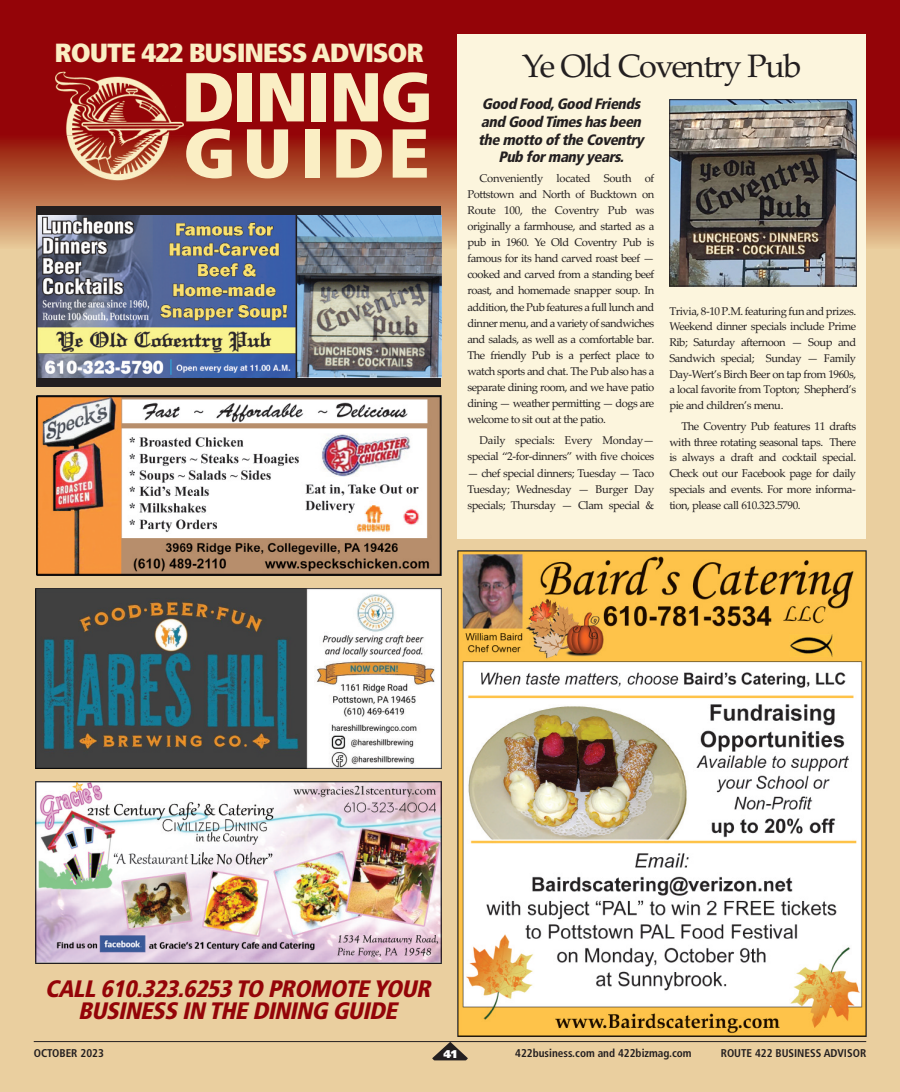
<style>
.page{position:relative;width:900px;height:1092px;background:#fff}
.page>*{position:absolute;margin:0;border:0;box-sizing:border-box;transform-origin:0 0}
.t1{font:900 condensed 69px/56.1px "Frutiger";letter-spacing:-.02em;color:#faeec4;scale:1.12 1}
.t2{font:32.5px "Palatino Linotype";letter-spacing:-.045em;color:#231f20}
.t3{font:900 condensed 26.25px "Frutiger";letter-spacing:-.04em;color:#faeec4;scale:1.09 1}
.t4{font:italic 900 condensed 23.75px/21.2px "Frutiger";color:#940408;text-align:center}
.t5{font:italic 900 condensed 15px/17.9px "Frutiger";color:#231f20;text-align:center}
.t6{font:11.25px/16.1px "Palatino Linotype";letter-spacing:-.04em;color:#231f20;text-align:justify}
.t7{font:700 condensed 11.25px "Frutiger";color:#231f20}
.t8{font:900 11.25px "Frutiger";color:#fff}
</style>
<div class="page">
<div style="left:0;top:0;width:900px;height:1091px;background:#eacf9f"></div>
<div style="left:0;top:0;width:900px;height:226px;background:#940408"></div>
<div style="left:0;top:136px;width:900px;height:112px;background:linear-gradient(to bottom,#931000,#e5c48f)"></div>
<img style="left:55px;top:71px;width:129px;height:65px">
<img style="left:62px;top:136px;width:124px;height:50px">
<img style="left:36px;top:395px;width:405px;height:180px">
<img style="left:36px;top:588px;width:405px;height:180px">
<img style="left:36px;top:781px;width:405px;height:182px">
<div style="left:36px;top:206px;width:405px;height:180px;background:#231f20"></div>
<img style="left:37px;top:215px;width:404px;height:162px">
<hr style="left:34px;top:1041px;width:832px;height:1px;background:#231f20">
<svg style="left:432px;top:1041px;width:36px;height:19px"></svg>
<div style="left:458px;top:34px;width:408px;height:504px;background:#fcf5dd"></div>
<img style="left:671px;top:101px;width:184px;height:183px">
<div style="left:669px;top:99px;width:188px;height:187px;border:1px solid #231f20"></div>
<img style="left:458px;top:550px;width:408px;height:486px">
<h3 class="t3" style="left:55px;top:42px;width:340px">ROUTE 422 BUSINESS ADVISOR</h3>
<h1 class="t1" style="left:181px;top:75px;width:226px">DINING<br>GUIDE</h1>
<h2 class="t2" style="left:522px;top:47px;width:281px">Ye Old Coventry Pub</h2>
<h3 class="t5" style="left:478px;top:96px;width:167px">Good Food, Good Friends and Good Times has been the motto of the Coventry<br>Pub for many years.</h3>
<p class="t6" style="left:467px;top:170px;width:188px;text-indent:12px">Conveniently located South of Pottstown and North of Bucktown on Route 100, the Coventry Pub was originally a farmhouse, and started as a pub in 1960. Ye Old Coventry Pub is famous for its hand carved roast beef — cooked and carved from a standing beef roast, and homemade snapper soup. In addition, the Pub features a full lunch and dinner menu, and a variety of sandwiches and salads, as well as a comfortable bar.<br>The friendly Pub is a perfect place to watch sports and chat. The Pub also has a separate dining room, and we have patio dining — weather permitting — dogs are welcome to sit out at the patio.</p>
<p class="t6" style="left:467px;top:432px;width:188px;text-align:right">Daily specials: Every Monday— special “2-for-dinners” with five choices</p>
<p class="t6" style="left:467px;top:464px;width:188px">— chef special dinners; Tuesday — Taco Tuesday; Wednesday — Burger Day specials; Thursday — Clam special &amp;</p>
<p class="t6" style="left:669px;top:303px;width:188px;line-height:15.8px">Trivia, 8-10 P.M. featuring fun and prizes.<br>Weekend dinner specials include Prime Rib; Saturday afternoon — Soup and Sandwich special; Sunday — Family Day-Wert’s Birch Beer on tap from 1960s, a local favorite from Topton; Shepherd’s pie and children’s menu.</p>
<p class="t6" style="left:669px;top:418px;width:188px;line-height:15.8px;text-indent:12px">The Coventry Pub features 11 drafts with three rotating seasonal taps. There is always a draft and cocktail special.<br>Check out our Facebook page for daily specials and events. For more informa&shy;tion, please call 610.323.5790.</p>
<h3 class="t4" style="left:45px;top:980px;width:392px">CALL 610.323.6253 TO PROMOTE YOUR<br>BUSINESS IN THE DINING GUIDE</h3>
<p class="t7" style="left:34px;top:1048px;width:72px">OCTOBER 2023</p>
<p class="t8" style="left:443px;top:1049px;width:15px">41</p>
<p class="t7" style="left:515px;top:1048px;width:178px">422business.com and 422bizmag.com</p>
<p class="t7" style="left:721px;top:1048px;width:147px">ROUTE 422 BUSINESS ADVISOR</p>
</div>
